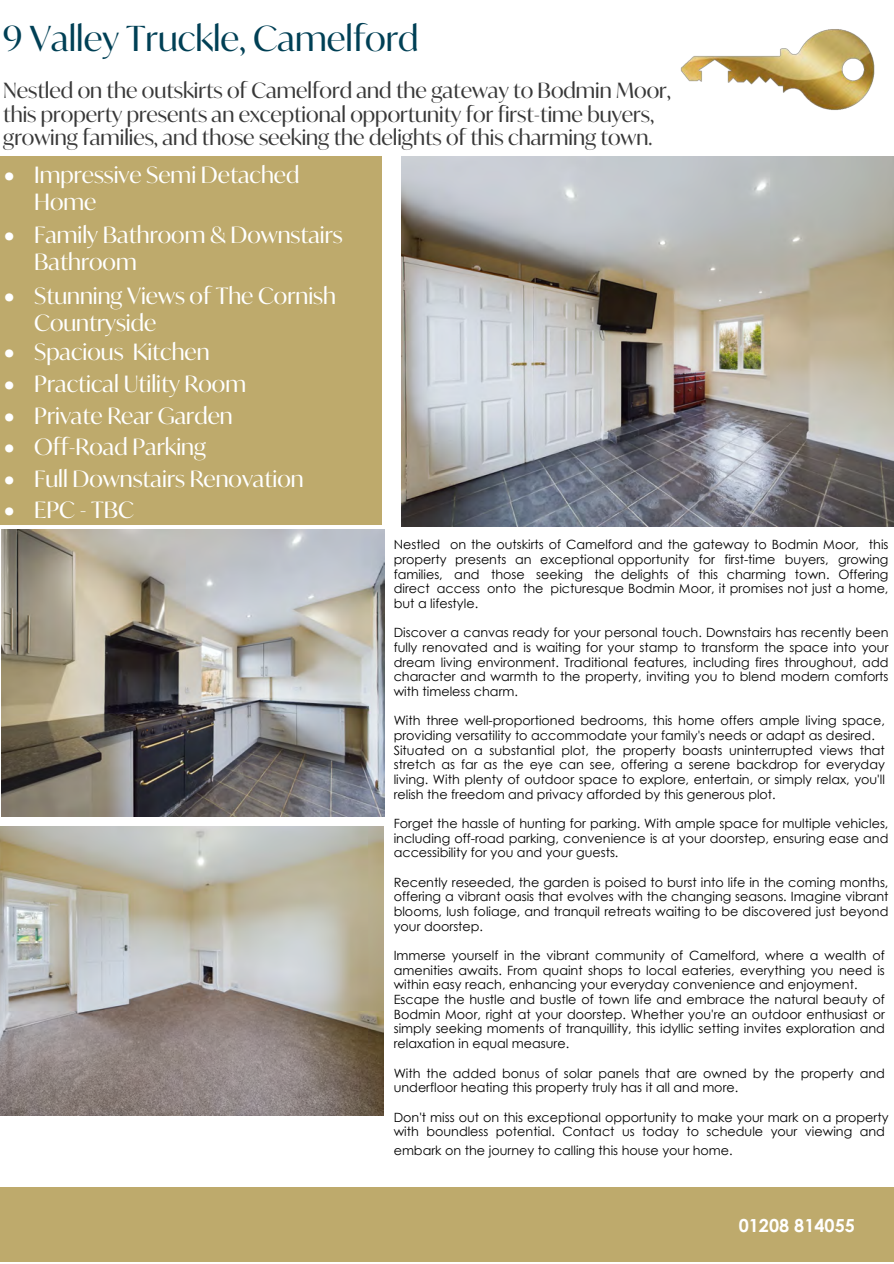
<style>
.page{position:relative;width:894px;height:1264px;background:#fff}
.page>*{position:absolute;margin:0;border:0;box-sizing:border-box;transform-origin:0 0}
.t1{font:34.5px "Ivy Mode";color:#004055}
.t2{font:22.5px/27px "Ivy Mode";color:#fff}
.t3{font:22.5px "Ivy Mode";color:#fff}
.t4{font:21px/23.5px "Ivy Mode";color:#383838}
.t5{font:700 18px "Century Gothic";color:#fff}
.t6{font:12.75px/14.7px "Century Gothic";color:#000;text-align:justify}
.s1{font-style:inherit}
</style>
<div class="page">
<img style="left:401px;top:156px;width:492px;height:370px">
<img style="left:1px;top:529px;width:383px;height:287px">
<img style="left:0;top:826px;width:383px;height:289px">
<div style="left:0;top:1187px;width:893px;height:74px;background:#beaa6c"></div>
<div style="left:0;top:156px;width:381px;height:368px;background:#beaa6c"></div>
<img style="left:680px;top:29px;width:195px;height:81px">
<h1 class="t1" style="left:3px;top:15px;width:417px">9 Valley Truckle, Camelford</h1>
<h3 class="t4" style="left:3px;top:78px;width:669px">Nestled on the outskirts of Camelford and the gateway to Bodmin Moor, this property presents an exceptional opportunity for first-time buyers, growing families, and those seeking the delights of this charming town.</h3>
<h2 class="t2" style="left:34px;top:161px;width:266px;text-indent:-30px">• <span class="s1">Impressive</span> Semi Detached<br>Home</h2>
<h2 class="t2" style="left:34px;top:221px;width:310px;text-indent:-30px">• <span class="s1">Family Bathroom &amp;</span> Downstairs<br>Bathroom</h2>
<h2 class="t2" style="left:34px;top:281px;width:303px;text-indent:-30px">• <span class="s1">Stunning</span> Views of The Cornish<br>Countryside</h2>
<h2 class="t3" style="left:4px;top:337px;width:207px">• Spacious Kitchen</h2>
<h2 class="t3" style="left:4px;top:368px;width:243px">• Practical Utility Room</h2>
<h2 class="t3" style="left:4px;top:400px;width:230px">• Private Rear Garden</h2>
<h2 class="t3" style="left:4px;top:431px;width:203px">• Off-Road Parking</h2>
<h2 class="t2" style="left:4px;top:464px;width:301px">• Full Downstairs Renovation</h2>
<h2 class="t3" style="left:4px;top:494px;width:131px">• EPC - <span class="s1">TB</span>C</h2>
<p class="t6" style="left:393px;top:537px;width:496px">Nestled on the outskirts of Camelford and the gateway to Bodmin Moor, this property presents an exceptional opportunity for first-time buyers, growing families, and those seeking the delights of this charming town. Offering direct access onto the picturesque Bodmin Moor, it promises not just a home, but a lifestyle.</p>
<p class="t6" style="left:393px;top:625px;width:496px">Discover a canvas ready for your personal touch. Downstairs has recently been fully renovated and is waiting for your stamp to transform the space into your dream living environment. Traditional features, including fires throughout, add character and warmth to the property, inviting you to blend modern comforts with timeless charm.</p>
<p class="t6" style="left:393px;top:713px;width:492px;text-align:left">With three well-proportioned bedrooms, this home offers ample living space, providing versatility to accommodate your family's needs or adapt as desired.<br>Situated on a substantial plot, the property boasts uninterrupted views that stretch as far as the eye can see, offering a serene backdrop for everyday living. With plenty of outdoor space to explore, entertain, or simply relax, you'll relish the freedom and privacy afforded by this generous plot.</p>
<p class="t6" style="left:393px;top:816px;width:496px">Forget the hassle of hunting for parking. With ample space for multiple vehicles, including off-road parking, convenience is at your doorstep, ensuring ease and accessibility for you and your guests.</p>
<p class="t6" style="left:393px;top:874px;width:496px">Recently reseeded, the garden is poised to burst into life in the coming months, offering a vibrant oasis that evolves with the changing seasons. Imagine vibrant blooms, lush foliage, and tranquil retreats waiting to be discovered just beyond your doorstep.</p>
<p class="t6" style="left:393px;top:948px;width:492px;text-align:left">Immerse yourself in the vibrant community of Camelford, where a wealth of amenities awaits. From quaint shops to local eateries, everything you need is within easy reach, enhancing your everyday convenience and enjoyment.<br>Escape the hustle and bustle of town life and embrace the natural beauty of Bodmin Moor, right at your doorstep. Whether you're an outdoor enthusiast or simply seeking moments of tranquillity, this idyllic setting invites exploration and relaxation in equal measure.</p>
<p class="t6" style="left:393px;top:1065px;width:492px">With the added bonus of solar panels that are owned by the property and underfloor heating this property truly has it all and more.</p>
<p class="t6" style="left:393px;top:1109px;width:496px">Don't miss out on this exceptional opportunity to make your mark on a property with boundless potential. Contact us today to schedule your viewing and</p>
<p class="t6" style="left:393px;top:1142px;width:340px">embark on the journey to calling this house your home.</p>
<h3 class="t5" style="left:738px;top:1211px;width:118px">01208 814055</h3>
</div>
